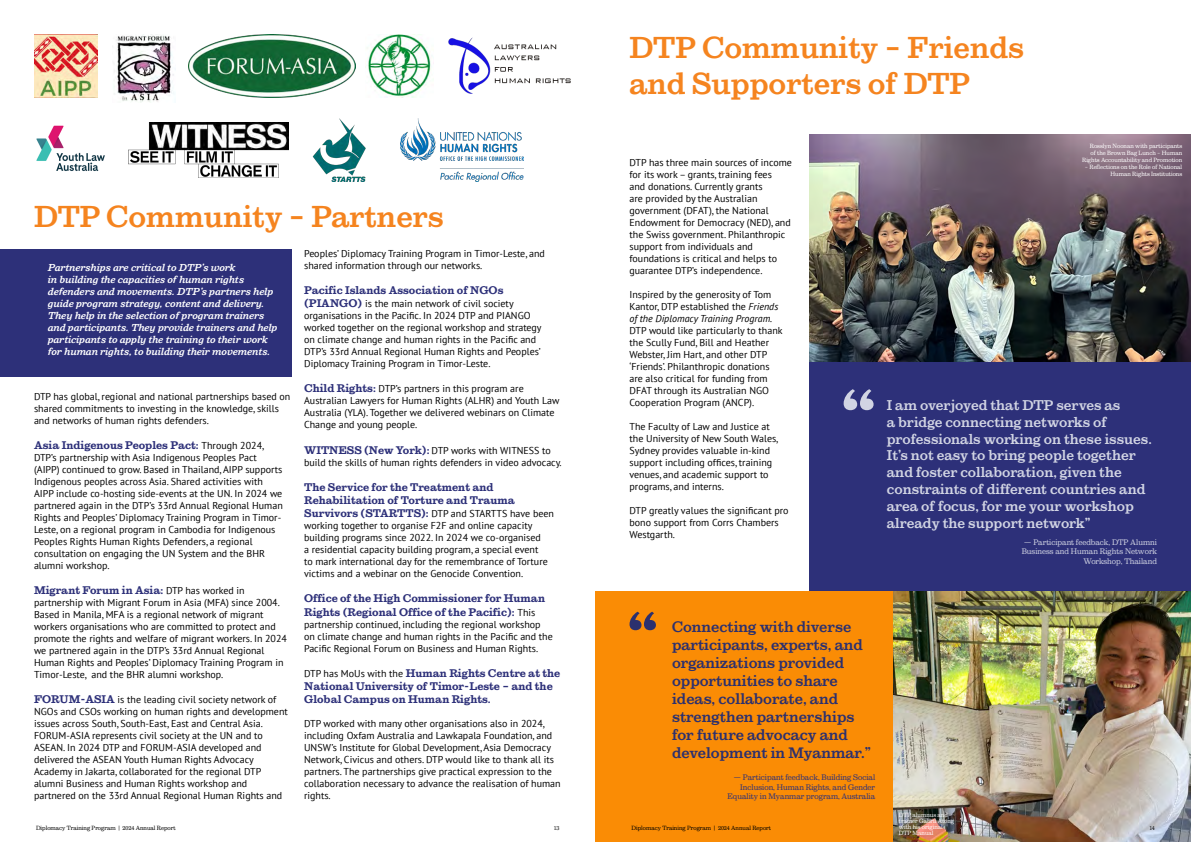
<style>
.page{position:relative;width:1191px;height:842px;background:#fff}
.page>*{position:absolute;margin:0;border:0;box-sizing:border-box;transform-origin:0 0}
.t1{font:700 30px/36px "Sutro";color:#f5841f}
.t2{font:700 15px/18px "Sutro";color:#2c306e}
.t3{font:700 14px/16.8px "Sutro";color:#d1d4e3}
.t4{font:800 11px/13.2px "Sutro";color:#2d3079}
.t5{font:10px/12px "PT Sans";color:#000}
.t6{font:italic 700 10px/12px "Sutro";color:#fff}
.t7{font:300 8px/9.6px "Sutro";color:#2d3079;text-align:right}
.t8{font:300 8px/9.6px "Sutro";color:#d1d4e3;text-align:right}
.t9{font:300 6px/7.2px "Sutro";color:#fff;text-align:right}
.t10{font:300 6px "Sutro";color:#000}
.s1{font-family:"PT Sans";font-weight:400;font-size:10px;color:#000}
.s2{font-family:"Sutro";font-weight:800;font-size:11px;color:#2d3079}
.s3{font-style:italic}
</style>
<div class="page">
<div style="left:0;top:249px;width:291px;height:128px;background:#2d3079"></div>
<img style="left:809px;top:135px;width:382px;height:228px">
<div style="left:809px;top:363px;width:382px;height:228px;background:#2d3079"></div>
<div style="left:595px;top:591px;width:298px;height:251px;background:#fa8c05"></div>
<img style="left:893px;top:591px;width:298px;height:251px">
<svg style="left:843px;top:389px;width:30px;height:21px"></svg>
<svg style="left:629px;top:612px;width:27px;height:18px"></svg>
<img style="left:34px;top:34px;width:63px;height:63px">
<img style="left:448px;top:37px;width:123px;height:57px">
<img style="left:188px;top:34px;width:167px;height:63px">
<img style="left:114px;top:34px;width:60px;height:69px">
<img style="left:400px;top:119px;width:123px;height:63px">
<img style="left:368px;top:34px;width:63px;height:63px">
<img style="left:312px;top:119px;width:54px;height:63px">
<img style="left:129px;top:122px;width:159px;height:56px">
<img style="left:36px;top:125px;width:69px;height:46px">
<h1 class="t1" style="left:34px;top:199px;width:411px">DTP Community – Partners</h1>
<p class="t6" style="left:48px;top:262px;width:231px">Partnerships are critical to DTP’s work<br>in building the capacities of human rights defenders and movements. DTP’s partners help guide program strategy, content and delivery.<br>They help in the selection of program trainers and participants. They provide trainers and help participants to apply the training to their work for human rights, to building their movements.</p>
<p class="t5" style="left:34px;top:390px;width:258px">DTP has global, regional and national partnerships based on shared commitments to investing in the knowledge, skills and networks of human rights defenders.</p>
<p class="t4" style="left:34px;top:439px;width:231px">Asia Indigenous Peoples Pact: <span class="s1">Through 2024,</span></p>
<p class="t5" style="left:34px;top:451px;width:250px">DTP’s partnership with Asia Indigenous Peoples Pact (AIPP) continued to grow. Based in Thailand, AIPP supports Indigenous peoples across Asia. Shared activities with AIPP include co-hosting side-events at the UN. In 2024 we partnered again in the DTP’s 33rd Annual Regional Human Rights and Peoples’ Diplomacy Training Program in Timor-Leste, on a regional program in Cambodia for Indigenous Peoples Rights Human Rights Defenders, a regional consultation on engaging the UN System and the BHR alumni workshop.</p>
<p class="t4" style="left:34px;top:584px;width:212px">Migrant Forum in Asia: <span class="s1">DTP has worked in</span></p>
<p class="t5" style="left:34px;top:597px;width:254px">partnership with Migrant Forum in Asia (MFA) since 2004.<br>Based in Manila, MFA is a regional network of migrant workers organisations who are committed to protect and promote the rights and welfare of migrant workers. In 2024 we partnered again in the DTP’s 33rd Annual Regional Human Rights and Peoples’ Diplomacy Training Program in Timor-Leste, and the BHR alumni workshop.</p>
<p class="t5" style="left:34px;top:694px;width:255px"><span class="s2">FORUM-ASIA</span> is the leading civil society network of NGOs and CSOs working on human rights and development issues across South, South-East, East and Central Asia.<br>FORUM-ASIA represents civil society at the UN and to ASEAN. In 2024 DTP and FORUM-ASIA developed and delivered the ASEAN Youth Human Rights Advocacy Academy in Jakarta, collaborated for the regional DTP alumni Business and Human Rights workshop and partnered on the 33rd Annual Regional Human Rights and</p>
<p class="t5" style="left:304px;top:247px;width:242px">Peoples’ Diplomacy Training Program in Timor-Leste, and shared information through our networks.</p>
<p class="t4" style="left:304px;top:283px;width:201px">Pacific Islands Association of NGOs</p>
<p class="t5" style="left:304px;top:297px;width:239px"><span class="s2">(PIANGO)</span> is the main network of civil society organisations in the Pacific. In 2024 DTP and PIANGO worked together on the regional workshop and strategy on climate change and human rights in the Pacific and DTP’s 33rd Annual Regional Human Rights and Peoples’ Diplomacy Training Program in Timor-Leste.</p>
<p class="t5" style="left:304px;top:383px;width:257px"><span class="s2">Child Rights:</span> DTP’s partners in this program are Australian Lawyers for Human Rights (ALHR) and Youth Law Australia (YLA). Together we delivered webinars on Climate Change and young people.</p>
<p class="t5" style="left:304px;top:444px;width:259px"><span class="s2">WITNESS (New York):</span> DTP works with WITNESS to build the skills of human rights defenders in video advocacy.</p>
<p class="t4" style="left:304px;top:480px;width:212px">The Service for the Treatment and<br>Rehabilitation of Torture and Trauma</p>
<p class="t5" style="left:304px;top:507px;width:251px"><span class="s2">Survivors (STARTTS):</span> DTP and STARTTS have been working together to organise F2F and online capacity building programs since 2022. In 2024 we co-organised<br>a residential capacity building program, a special event<br>to mark international day for the remembrance of Torture victims and a webinar on the Genocide Convention.</p>
<p class="t4" style="left:304px;top:592px;width:242px">Office of the High Commissioner for Human<br>Rights (Regional Office of the Pacific): <span class="s1">This</span></p>
<p class="t5" style="left:304px;top:618px;width:250px">partnership continued, including the regional workshop on climate change and human rights in the Pacific and the<br>Pacific Regional Forum on Business and Human Rights.</p>
<p class="t4" style="left:304px;top:666px;width:258px"><span class="s1">DTP has MoUs with the</span> Human Rights Centre at the<br>National University of Timor-Leste – and the<br>Global Campus on Human Rights.</p>
<p class="t5" style="left:304px;top:717px;width:258px">DTP worked with many other organisations also in 2024, including Oxfam Australia and Lawkapala Foundation, and UNSW’s Institute for Global Development, Asia Democracy Network, Civicus and others. DTP would like to thank all its partners. The partnerships give practical expression to the collaboration necessary to advance the realisation of human rights.</p>
<p class="t10" style="left:36px;top:825px;width:141px">Diplomacy Training Program | 2024 Annual Report</p>
<p class="t10" style="left:554px;top:825px;width:7px">13</p>
<h1 class="t1" style="left:629px;top:30px;width:396px">DTP Community – Friends and Supporters of DTP</h1>
<p class="t5" style="left:629px;top:156px;width:164px">DTP has three main sources of income for its work – grants, training fees<br>and donations. Currently grants<br>are provided by the Australian government (DFAT), the National Endowment for Democracy (NED), and the Swiss government. Philanthropic support from individuals and foundations is critical and helps to guarantee DTP’s independence.</p>
<p class="t5" style="left:629px;top:288px;width:150px">Inspired by the generosity of Tom<br>Kantor, DTP established the <span class="s3">Friends of the Diplomacy Training Program.</span></p>
<p class="t5" style="left:629px;top:324px;width:155px">DTP would like particularly to thank the Scully Fund, Bill and Heather Webster, Jim Hart, and other DTP ‘Friends’. Philanthropic donations are also critical for funding from DFAT through its Australian NGO Cooperation Program (ANCP).</p>
<p class="t5" style="left:629px;top:420px;width:150px">The Faculty of Law and Justice at the University of New South Wales,<br>Sydney provides valuable in-kind support including offices, training venues, and academic support to programs, and interns.</p>
<p class="t5" style="left:629px;top:504px;width:161px">DTP greatly values the significant pro bono support from Corrs Chambers<br>Westgarth.</p>
<p class="t9" style="left:1082px;top:142px;width:102px">Rosslyn Noonan with participants<br>of the Brown Bag Lunch – Human<br>Rights Accountability and Promotion</p>
<p class="t9" style="left:1084px;top:164px;width:99px">– Reflections on the Role of National<br>Human Rights Institutions</p>
<p class="t3" style="left:887px;top:397px;width:266px">I am overjoyed that DTP serves as<br>a bridge connecting networks of professionals working on these issues.<br>It’s not easy to bring people together and foster collaboration, given the constraints of different countries and area of focus, for me your workshop already the support network”</p>
<p class="t8" style="left:1021px;top:537px;width:137px">— Participant feedback, DTP Alumni<br>Business and Human Rights Network<br>Workshop, Thailand</p>
<h2 class="t2" style="left:672px;top:618px;width:200px">Connecting with diverse participants, experts, and organizations provided opportunities to share ideas, collaborate, and strengthen partnerships for future advocacy and development in Myanmar.”</h2>
<p class="t7" style="left:727px;top:773px;width:149px">— Participant feedback, Building Social<br>Inclusion, Human Rights, and Gender<br>Equality in Myanmar program, Australia</p>
<p class="t9" style="left:899px;top:812px;width:57px;line-height:6px;text-align:left">DTP alumnus and trainer Gabril Atong with his original<br>DTP Manual</p>
<p class="t10" style="left:631px;top:825px;width:141px">Diplomacy Training Program | 2024 Annual Report</p>
<p class="t10" style="left:1149px;top:825px;width:7px">14</p>
</div>
